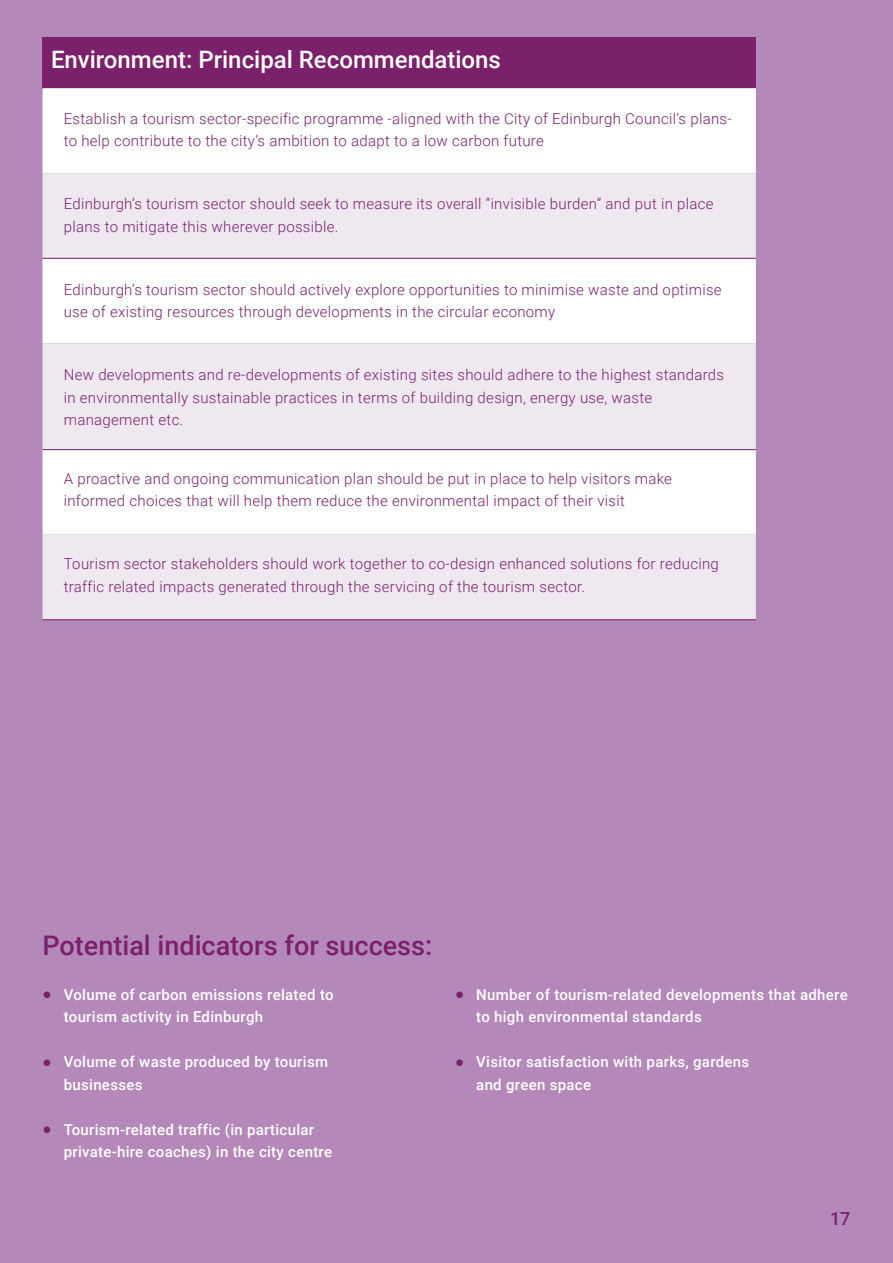
<style>
.page{position:relative;width:893px;height:1263px;background:#fff}
.page>*{position:absolute;margin:0;border:0;box-sizing:border-box;transform-origin:0 0}
.t1{font:500 27px "Roboto";color:#7b216b}
.t2{font:500 24px "Roboto";color:#fff}
.t3{font:500 18px "Roboto";color:#7b216b}
.t4{font:300 15px/22.5px "Roboto";letter-spacing:.02em;color:#7b216b}
.t5{font:500 15px/22.5px "Roboto";letter-spacing:.02em;color:#fff}
.s1{font-family:"Georgia";font-weight:700;font-size:21px;color:#7b216b}
</style>
<div class="page">
<div style="left:1px;top:0;width:892px;height:1263px;background:#b488b9"></div>
<div style="left:43px;top:37px;width:713px;height:51px;background:#7b216b"></div>
<div style="left:43px;top:88px;width:713px;height:85px;background:#fff"></div>
<svg style="left:43px;top:173px;width:713px;height:446px;background:#f4f0f5"></svg>
<hr style="left:43px;top:258px;width:713px;height:1px;background:#7b216b">
<hr style="left:43px;top:449px;width:713px;height:1px;background:#7b216b">
<hr style="left:43px;top:619px;width:713px;height:1px;background:#7b216b">
<h2 class="t2" style="left:51px;top:43px;width:451px">Environment: Principal Recommendations</h2>
<p class="t4" style="left:64px;top:107px;width:669px">Establish a tourism sector-specific programme -aligned with the City of Edinburgh Council’s plans&shy;to help contribute to the city’s ambition to adapt to a low carbon future</p>
<p class="t4" style="left:64px;top:192px;width:651px">Edinburgh’s tourism sector should seek to measure its overall “invisible burden” and put in place plans to mitigate this wherever possible.</p>
<p class="t4" style="left:64px;top:278px;width:659px">Edinburgh’s tourism sector should actively explore opportunities to minimise waste and optimise use of existing resources through developments in the circular economy</p>
<p class="t4" style="left:64px;top:363px;width:662px">New developments and re-developments of existing sites should adhere to the highest standards in environmentally sustainable practices in terms of building design, energy use, waste management etc.</p>
<p class="t4" style="left:64px;top:467px;width:610px">A proactive and ongoing communication plan should be put in place to help visitors make informed choices that will help them reduce the environmental impact of their visit</p>
<p class="t4" style="left:64px;top:552px;width:657px">Tourism sector stakeholders should work together to co-design enhanced solutions for reducing traffic related impacts generated through the servicing of the tourism sector.</p>
<h1 class="t1" style="left:43px;top:926px;width:391px">Potential indicators for success:</h1>
<p class="t5" style="left:64px;top:983px;width:271px;text-indent:-21px"><span class="s1">•</span> Volume of carbon emissions related to tourism activity in Edinburgh</p>
<p class="t5" style="left:64px;top:1050px;width:266px;text-indent:-21px"><span class="s1">•</span> Volume of waste produced by tourism businesses</p>
<p class="t5" style="left:64px;top:1118px;width:270px;text-indent:-21px"><span class="s1">•</span> Tourism-related traffic (in particular private-hire coaches) in the city centre</p>
<p class="t5" style="left:476px;top:983px;width:373px;text-indent:-21px"><span class="s1">•</span> Number of tourism-related developments that adhere to high environmental standards</p>
<p class="t5" style="left:476px;top:1050px;width:275px;text-indent:-21px"><span class="s1">•</span> Visitor satisfaction with parks, gardens and green space</p>
<p class="t3" style="left:830px;top:1206px;width:22px">17</p>
</div>
